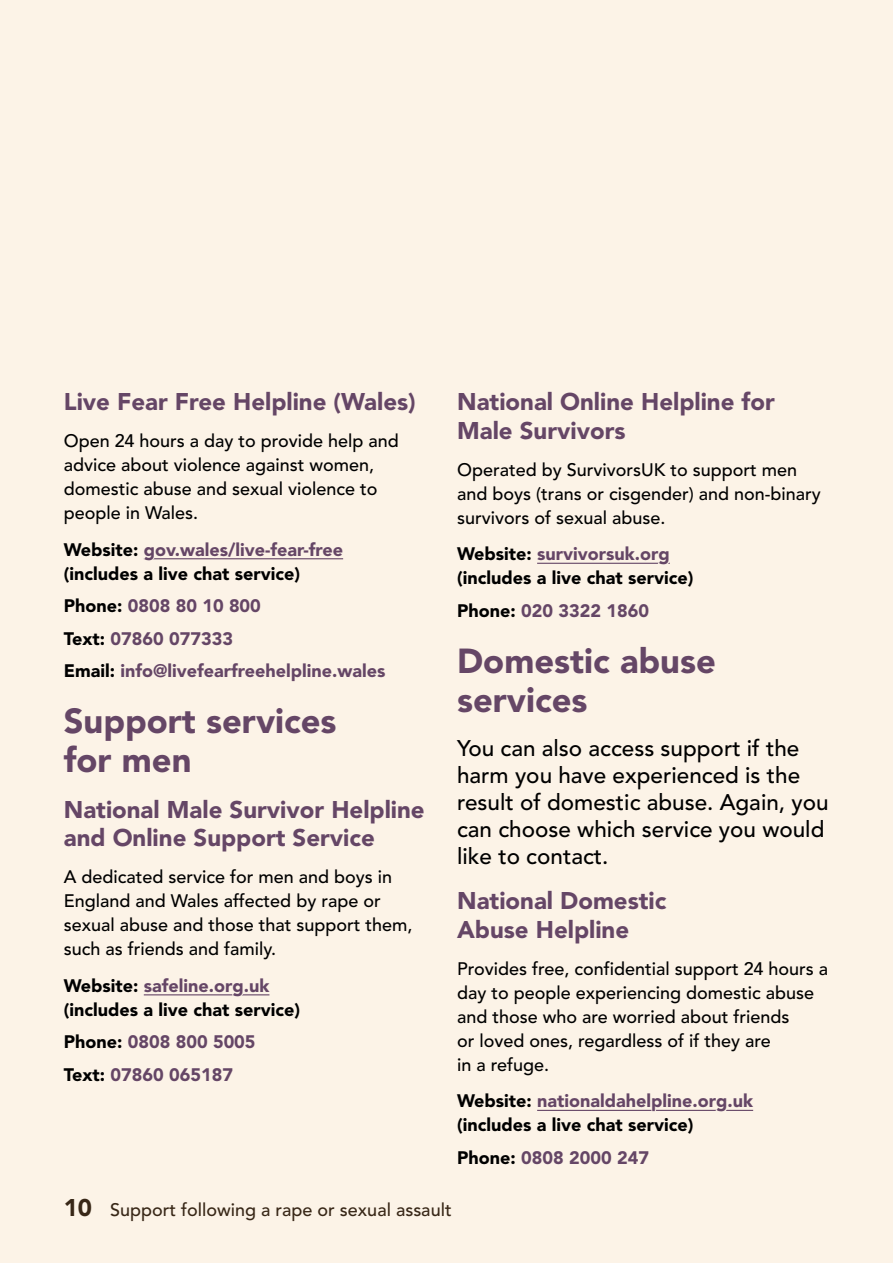
<style>
.page{position:relative;width:893px;height:1263px;background:#fcf3e7}
.page>*{position:absolute;margin:0;border:0;box-sizing:border-box;transform-origin:0 0}
.H2_heading{font:900 34.5px/39px "Avenir";color:#654666}
.Organisation_name{font:900 24px/28.5px "Avenir";color:#654666}
.Body_text{font:500 22.5px/27px "Avenir";color:#000}
.Organisation_info{font:500 18px/24px "Avenir";color:#000}
.Organisation_contact{font:900 18px/24px "Avenir";color:#000}
.Organisation_contact-2{font:900 18px "Avenir";color:#654666}
.t1{font:500 18px "Avenir";color:#382717}
.s1{color:#fcf3e7}
.s2{color:#000}
.s3{font-weight:900;font-size:24px}
</style>
<div class="page">
<hr style="left:144px;top:558px;width:199px;height:1px;background:#654666">
<hr style="left:144px;top:994px;width:125px;height:1px;background:#654666">
<hr style="left:537px;top:563px;width:133px;height:1px;background:#654666">
<hr style="left:537px;top:1110px;width:216px;height:1px;background:#654666">
<p class="Organisation_name" style="left:64px;top:388px;width:354px">Live Fear Free Helpline (Wales)</p>
<p class="Organisation_info" style="left:64px;top:429px;width:337px">Open 24 hours a day to provide help and advice about violence against women, domestic abuse and sexual violence to people in Wales.</p>
<p class="Organisation_contact" style="left:64px;top:537px;width:281px">Website: <span class="s1">gov.wales/live-fear-free </span>(includes a live chat service)</p>
<p class="Organisation_contact-2" style="left:64px;top:595px;width:199px"><span class="s2">Phone:</span> 0808 80 10 800</p>
<p class="Organisation_contact-2" style="left:64px;top:628px;width:171px"><span class="s2">Text:</span> 07860 077333</p>
<p class="Organisation_contact-2" style="left:64px;top:660px;width:323px"><span class="s2">Email:</span> info@livefearfreehelpline.wales</p>
<h2 class="H2_heading" style="left:64px;top:702px;width:274px">Support services for men</h2>
<p class="Organisation_name" style="left:64px;top:795px;width:362px">National Male Survivor Helpline and Online Support Service</p>
<p class="Organisation_info" style="left:64px;top:865px;width:350px">A dedicated service for men and boys in England and Wales affected by rape or sexual abuse and those that support them, such as friends and family.</p>
<p class="Organisation_contact" style="left:64px;top:973px;width:238px">Website: <span class="s1">safeline.org.uk </span>(includes a live chat service)</p>
<p class="Organisation_contact-2" style="left:64px;top:1031px;width:193px"><span class="s2">Phone:</span> 0808 800 5005</p>
<p class="Organisation_contact-2" style="left:64px;top:1064px;width:171px"><span class="s2">Text:</span> 07860 065187</p>
<p class="Organisation_name" style="left:457px;top:388px;width:319px">National Online Helpline for<br>Male Survivors</p>
<p class="Organisation_info" style="left:457px;top:458px;width:365px">Operated by SurvivorsUK to support men and boys (trans or cisgender) and non-binary survivors of sexual abuse.</p>
<p class="Organisation_contact" style="left:457px;top:542px;width:238px">Website: <span class="s1">survivorsuk.org </span>(includes a live chat service)</p>
<p class="Organisation_contact-2" style="left:457px;top:600px;width:193px"><span class="s2">Phone:</span> 020 3322 1860</p>
<h2 class="H2_heading" style="left:457px;top:641px;width:260px">Domestic abuse services</h2>
<p class="Body_text" style="left:457px;top:735px;width:373px">You can also access support if the harm you have experienced is the result of domestic abuse. Again, you can choose which service you would like to contact.</p>
<p class="Organisation_name" style="left:457px;top:887px;width:211px">National Domestic<br>Abuse Helpline</p>
<p class="Organisation_info" style="left:457px;top:957px;width:373px">Provides free, confidential support 24 hours a day to people experiencing domestic abuse and those who are worried about friends<br>or loved ones, regardless of if they are<br>in a refuge.</p>
<p class="Organisation_contact" style="left:457px;top:1089px;width:298px">Website: <span class="s1">nationaldahelpline.org.uk </span>(includes a live chat service)</p>
<p class="Organisation_contact-2" style="left:457px;top:1147px;width:193px"><span class="s2">Phone:</span> 0808 2000 247</p>
<p class="t1" style="left:64px;top:1199px;width:389px"><span class="s3">10</span> Support following a rape or sexual assault</p>
</div>
